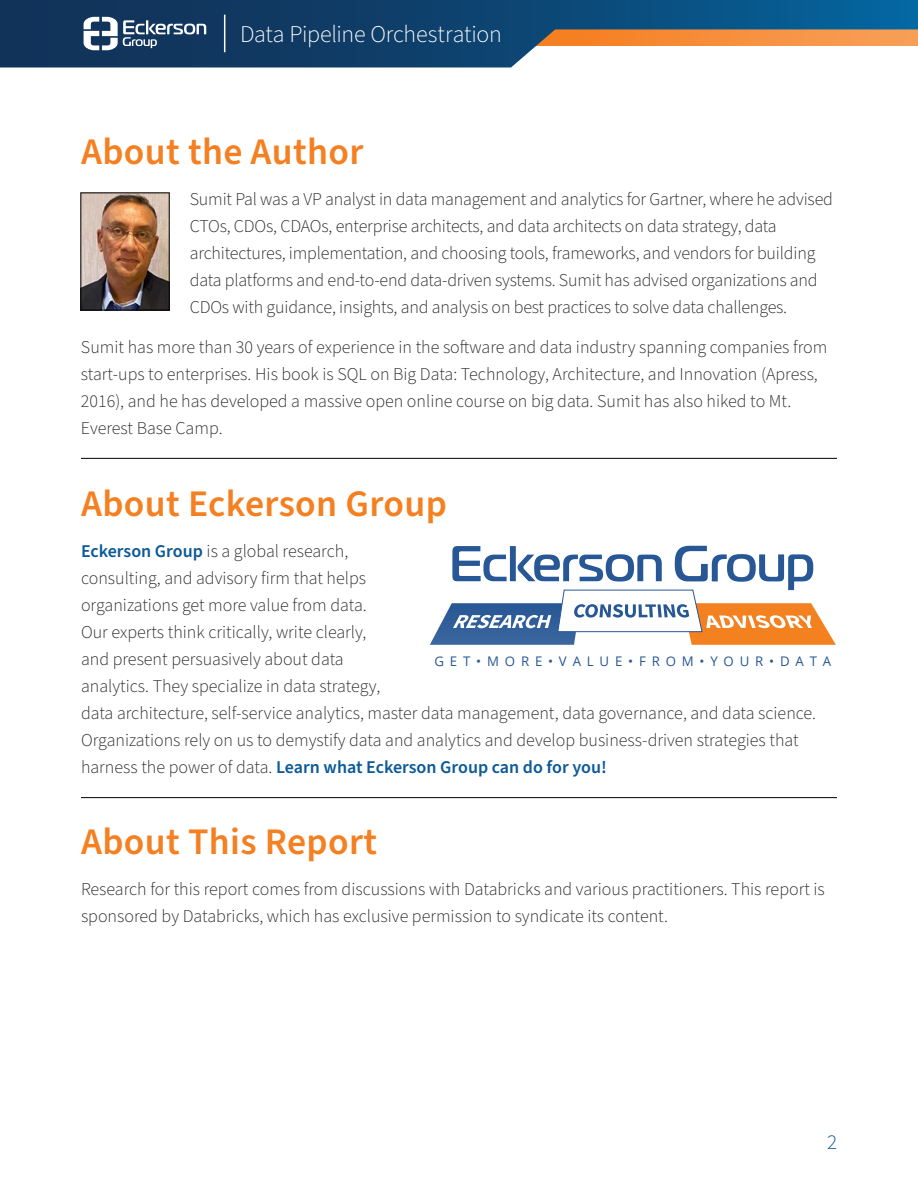
<style>
.page{position:relative;width:918px;height:1188px;background:#fff}
.page>*{position:absolute;margin:0;border:0;box-sizing:border-box;transform-origin:0 0}
.t1{font:600 37.5px "Source Sans Pro";letter-spacing:.01em;color:#f58021}
.t2{font:300 24px "Source Sans Pro";letter-spacing:-.01em;color:#fff}
.t3{font:300 21px "Source Sans Pro";color:#005291}
.t4{font:300 18px/27px "Source Sans Pro";color:#292829}
.t5{font:13.2px "Open Sans";letter-spacing:.44em;color:#275795}
.s1{font-weight:600;color:#0d5a97}
</style>
<div class="page">
<svg style="left:0;top:0;width:918px;height:68px;background:#4b677f"></svg>
<svg style="left:84px;top:17px;width:122px;height:33px"></svg>
<hr style="left:224px;top:15px;width:1px;height:37px;background:#fff">
<svg style="left:430px;top:546px;width:406px;height:99px"></svg>
<img style="left:83px;top:195px;width:84px;height:113px">
<div style="left:81px;top:193px;width:88px;height:117px;border:1px solid #000"></div>
<hr style="left:81px;top:458px;width:756px;height:1px;background:#000">
<hr style="left:81px;top:797px;width:756px;height:1px;background:#000">
<h2 class="t2" style="left:240px;top:18px;width:263px">Data Pipeline Orchestration</h2>
<h1 class="t1" style="left:81px;top:127px;width:284px">About the Author</h1>
<p class="t4" style="left:190px;top:186px;width:645px">Sumit Pal was a VP analyst in data management and analytics for Gartner, where he advised CTOs, CDOs, CDAOs, enterprise architects, and data architects on data strategy, data architectures, implementation, and choosing tools, frameworks, and vendors for building data platforms and end-to-end data-driven systems. Sumit has advised organizations and CDOs with guidance, insights, and analysis on best practices to solve data challenges.</p>
<p class="t4" style="left:81px;top:334px;width:748px">Sumit has more than 30 years of experience in the software and data industry spanning companies from start-ups to enterprises. His book is SQL on Big Data: Technology, Architecture, and Innovation (Apress, 2016), and he has developed a massive open online course on big data. Sumit has also hiked to Mt.<br>Everest Base Camp.</p>
<h1 class="t1" style="left:81px;top:479px;width:368px">About Eckerson Group</h1>
<p class="t4" style="left:81px;top:538px;width:737px"><span class="s1">Eckerson Group</span> is a global research,<br>consulting, and advisory firm that helps<br>organizations get more value from data.<br>Our experts think critically, write clearly,<br>and present persuasively about data<br>analytics. They specialize in data strategy,<br>data architecture, self-service analytics, master data management, data governance, and data science.<br>Organizations rely on us to demystify data and analytics and develop business-driven strategies that harness the power of data. <span class="s1">Learn what Eckerson Group can do for you!</span></p>
<p class="t5" style="left:435px;top:652px;width:398px">GET•MORE•VALUE•FROM•YOUR•DATA</p>
<h1 class="t1" style="left:81px;top:817px;width:298px">About This Report</h1>
<p class="t4" style="left:81px;top:876px;width:745px">Research for this report comes from discussions with Databricks and various practitioners. This report is sponsored by Databricks, which has exclusive permission to syndicate its content.</p>
<p class="t3" style="left:827px;top:1128px;width:12px">2</p>
</div>
